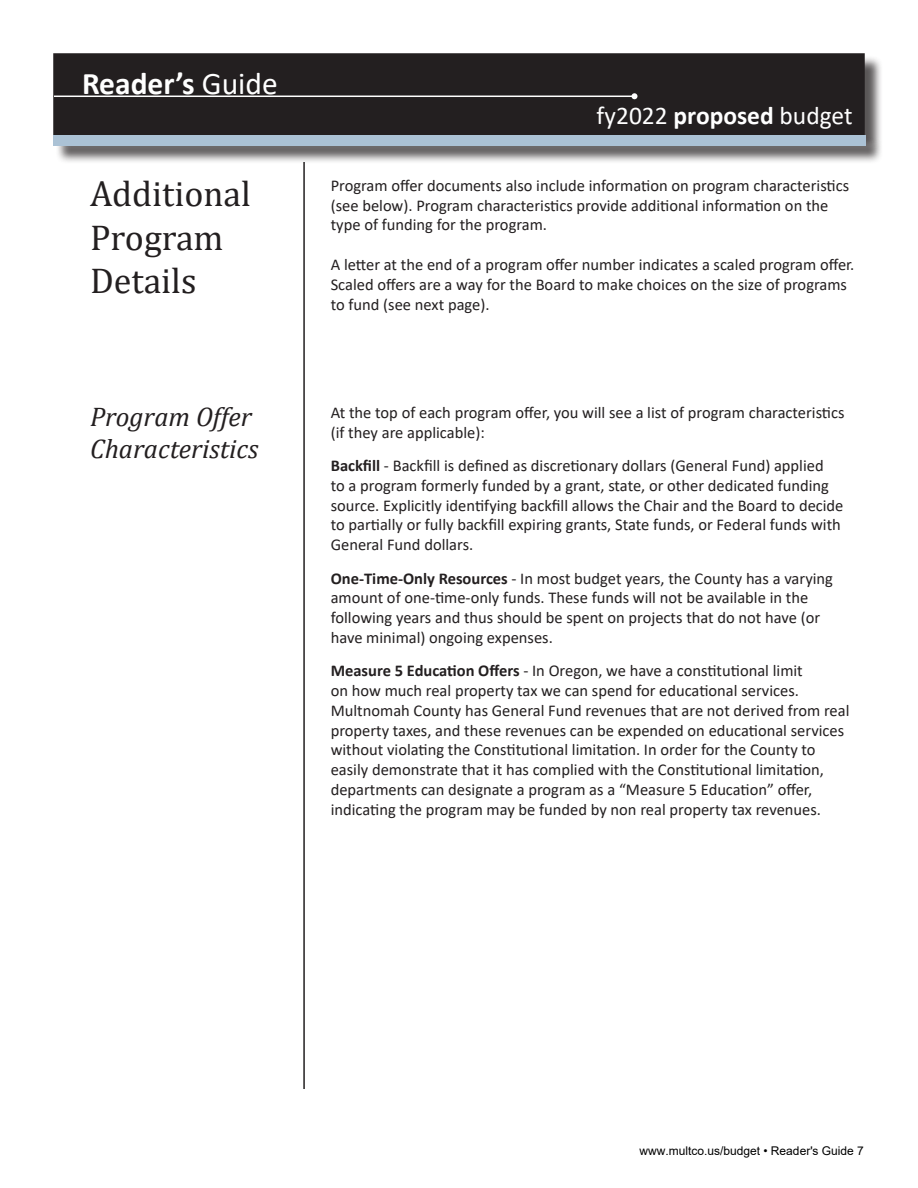
<style>
.page{position:relative;width:918px;height:1188px;background:#fff}
.page>*{position:absolute;margin:0;border:0;box-sizing:border-box;transform-origin:0 0}
.Headers_for_TOC_-_Le{font:36px "Cambria";color:#231f20}
.t1{font:700 31.5px "Calibri";color:#fff}
.Headers_for_TOC_-_Le-2{font:italic 27px/32.4px "Cambria";color:#231f20}
.t2{font:25.5px "Calibri";color:#fff}
.Body_Text{font:16.5px/19.8px "Calibri";color:#231f20}
.t3{font:12px "Arial";color:#000}
.s1{font-weight:400}
.s2{font-weight:700}
</style>
<div class="page">
<hr style="left:303px;top:162px;width:2px;height:927px;background:#231f20">
<div style="left:54px;top:54px;width:810px;height:80px;background:#231f20"></div>
<div style="left:53px;top:53px;width:812px;height:82px;border:2px solid #231f20"></div>
<hr style="left:54px;top:96px;width:580px;height:1px;background:#fff">
<svg style="left:632px;top:93px;width:6px;height:6px"></svg>
<div style="left:55px;top:137px;width:829px;height:27px;background:#231f20;opacity:.75"></div>
<div style="left:53px;top:135px;width:812px;height:10px;background:#abc2d5"></div>
<h2 class="t1" style="left:82px;top:61px;width:197px">Reader’s <span class="s1">Guide</span></h2>
<p class="Headers_for_TOC_-_Le" style="left:90px;top:173px;width:162px">Additional</p>
<p class="Headers_for_TOC_-_Le" style="left:90px;top:216px;width:135px">Program</p>
<p class="Headers_for_TOC_-_Le" style="left:90px;top:259px;width:108px">Details</p>
<p class="Headers_for_TOC_-_Le-2" style="left:90px;top:399px;width:170px">Program Offer<br>Characteristics</p>
<h3 class="t2" style="left:597px;top:98px;width:257px">fy2022 <span class="s2">proposed</span> budget</h3>
<p class="Body_Text" style="left:331px;top:175px;width:520px">Program offer documents also include information on program characteristics (see below). Program characteristics provide additional information on the type of funding for the program.</p>
<p class="Body_Text" style="left:331px;top:254px;width:525px">A letter at the end of a program offer number indicates a scaled program offer.<br>Scaled offers are a way for the Board to make choices on the size of programs to fund (see next page).</p>
<p class="Body_Text" style="left:331px;top:402px;width:515px">At the top of each program offer, you will see a list of program characteristics (if they are applicable):</p>
<p class="Body_Text" style="left:331px;top:455px;width:514px"><span class="s2">Backfill</span> - Backfill is defined as discretionary dollars (General Fund) applied<br>to a program formerly funded by a grant, state, or other dedicated funding source. Explicitly identifying backfill allows the Chair and the Board to decide to partially or fully backfill expiring grants, State funds, or Federal funds with General Fund dollars.</p>
<p class="Body_Text" style="left:331px;top:568px;width:504px"><span class="s2">One-Time-Only Resources</span> - In most budget years, the County has a varying amount of one-time-only funds. These funds will not be available in the following years and thus should be spent on projects that do not have (or have minimal) ongoing expenses.</p>
<p class="Body_Text" style="left:331px;top:660px;width:520px"><span class="s2">Measure 5 Education Offers</span> - In Oregon, we have a constitutional limit<br>on how much real property tax we can spend for educational services.<br>Multnomah County has General Fund revenues that are not derived from real property taxes, and these revenues can be expended on educational services without violating the Constitutional limitation. In order for the County to easily demonstrate that it has complied with the Constitutional limitation, departments can designate a program as a “Measure 5 Education” offer, indicating the program may be funded by non real property tax revenues.</p>
<p class="t3" style="left:639px;top:1143px;width:226px">www.multco.us/budget • Reader's Guide 7</p>
</div>
